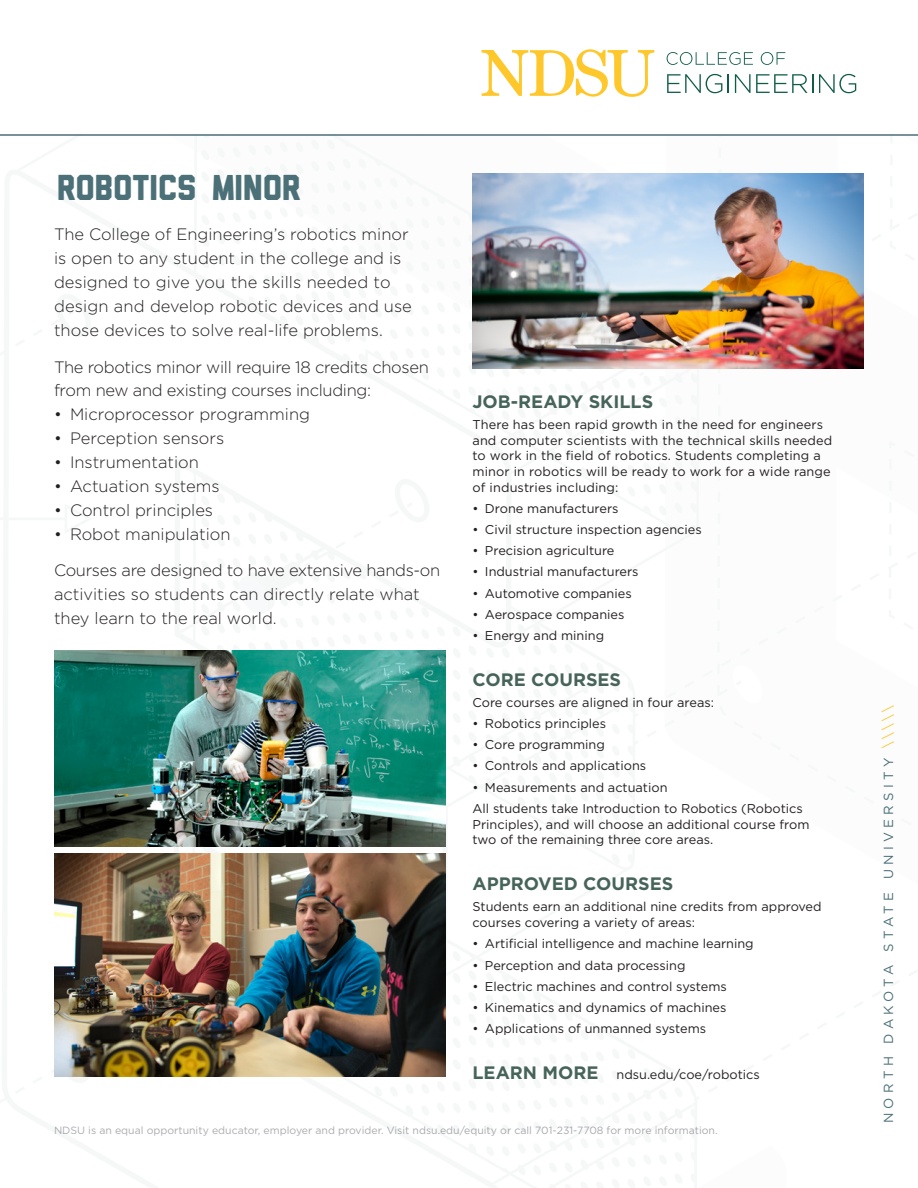
<style>
.page{position:relative;width:918px;height:1188px;background:#fff}
.page>*{position:absolute;margin:0;border:0;box-sizing:border-box;transform-origin:0 0}
.Headline{font:36px "Liberator";letter-spacing:-.035em;color:#4b7077}
.Subhead{font:700 18px "Gotham";color:#47645a}
.Intro_Text{font:300 16.5px/23.9px "Gotham";color:#231f20}
.Intro_Text-2{font:300 16.5px/23.9px "Gotham";letter-spacing:-.02em;color:#231f20}
.t1{font:13.2px "Gotham";letter-spacing:.33em;color:#4b7077}
.Body_Copy{font:12.75px/15.8px "Gotham";color:#231f20}
.Subhead-2{font:12.75px "Gotham";color:#231f20}
.t2{font:10.5px "Gotham";color:#a8a9ad}
.s1{font-weight:700;font-size:18px;color:#47645a}
</style>
<div class="page">
<svg style="left:687px;top:134px;width:231px;height:235px"></svg>
<svg style="left:358px;top:846px;width:33px;height:1px"></svg>
<svg style="left:576px;top:49px;width:32px;height:48px"></svg>
<svg style="left:481px;top:50px;width:47px;height:46px"></svg>
<svg style="left:530px;top:50px;width:44px;height:46px"></svg>
<svg style="left:608px;top:50px;width:46px;height:47px"></svg>
<svg style="left:667px;top:74px;width:34px;height:19px"></svg>
<svg style="left:706px;top:74px;width:16px;height:19px"></svg>
<svg style="left:728px;top:74px;width:1px;height:19px"></svg>
<svg style="left:735px;top:74px;width:78px;height:19px"></svg>
<svg style="left:819px;top:74px;width:37px;height:19px"></svg>
<svg style="left:667px;top:52px;width:25px;height:13px"></svg>
<svg style="left:696px;top:52px;width:57px;height:13px"></svg>
<svg style="left:761px;top:52px;width:24px;height:13px"></svg>
<img style="left:472px;top:173px;width:392px;height:195px">
<img style="left:54px;top:853px;width:392px;height:224px">
<img style="left:54px;top:651px;width:391px;height:195px">
<p class="Headline" style="left:54px;top:175px;width:247px">ROBOTICS MINOR</p>
<p class="Intro_Text" style="left:54px;top:222px;width:359px">The College of Engineering’s robotics minor is open to any student in the college and is designed to give you the skills needed to design and develop robotic devices and use those devices to solve real-life problems.</p>
<p class="Intro_Text-2" style="left:54px;top:355px;width:376px">The robotics minor will require 18 credits chosen from new and existing courses including:</p>
<p class="Intro_Text" style="left:54px;top:402px;width:258px">• Microprocessor programming</p>
<p class="Intro_Text" style="left:54px;top:426px;width:172px">• Perception sensors</p>
<p class="Intro_Text" style="left:54px;top:450px;width:146px">• Instrumentation</p>
<p class="Intro_Text" style="left:54px;top:474px;width:167px">• Actuation systems</p>
<p class="Intro_Text" style="left:54px;top:498px;width:161px">• Control principles</p>
<p class="Intro_Text" style="left:54px;top:522px;width:178px">• Robot manipulation</p>
<p class="Intro_Text" style="left:54px;top:558px;width:388px">Courses are designed to have extensive hands-on activities so students can directly relate what they learn to the real world.</p>
<p class="Subhead" style="left:472px;top:391px;width:182px">JOB-READY SKILLS</p>
<p class="Body_Copy" style="left:472px;top:416px;width:361px">There has been rapid growth in the need for engineers and computer scientists with the technical skills needed to work in the field of robotics. Students completing a minor in robotics will be ready to work for a wide range of industries including:</p>
<p class="Body_Copy" style="left:472px;top:500px;width:148px">• Drone manufacturers</p>
<p class="Body_Copy" style="left:472px;top:521px;width:231px">• Civil structure inspection agencies</p>
<p class="Body_Copy" style="left:472px;top:543px;width:143px">• Precision agriculture</p>
<p class="Body_Copy" style="left:472px;top:564px;width:168px">• Industrial manufacturers</p>
<p class="Body_Copy" style="left:472px;top:585px;width:161px">• Automotive companies</p>
<p class="Body_Copy" style="left:472px;top:606px;width:153px">• Aerospace companies</p>
<p class="Body_Copy" style="left:472px;top:627px;width:133px">• Energy and mining</p>
<p class="Subhead" style="left:472px;top:669px;width:150px">CORE COURSES</p>
<p class="Body_Copy" style="left:472px;top:694px;width:243px">Core courses are aligned in four areas:</p>
<p class="Body_Copy" style="left:472px;top:716px;width:135px">• Robotics principles</p>
<p class="Body_Copy" style="left:472px;top:737px;width:134px">• Core programming</p>
<p class="Body_Copy" style="left:472px;top:758px;width:175px">• Controls and applications</p>
<p class="Body_Copy" style="left:472px;top:779px;width:197px">• Measurements and actuation</p>
<p class="Body_Copy" style="left:472px;top:800px;width:339px">All students take Introduction to Robotics (Robotics<br>Principles), and will choose an additional course from two of the remaining three core areas.</p>
<p class="Subhead" style="left:472px;top:874px;width:202px">APPROVED COURSES</p>
<p class="Body_Copy" style="left:472px;top:899px;width:351px">Students earn an additional nine credits from approved courses covering a variety of areas:</p>
<p class="Body_Copy" style="left:472px;top:936px;width:283px">• Artificial intelligence and machine learning</p>
<p class="Body_Copy" style="left:472px;top:957px;width:215px">• Perception and data processing</p>
<p class="Body_Copy" style="left:472px;top:978px;width:256px">• Electric machines and control systems</p>
<p class="Body_Copy" style="left:472px;top:999px;width:255px">• Kinematics and dynamics of machines</p>
<p class="Body_Copy" style="left:472px;top:1020px;width:235px">• Applications of unmanned systems</p>
<p class="Subhead-2" style="left:472px;top:1067px;width:289px"><span class="s1">LEARN MORE</span> ndsu.edu/coe/robotics</p>
<p class="t2" style="left:54px;top:1124px;width:665px">NDSU is an equal opportunity educator, employer and provider. Visit ndsu.edu/equity or call 701-231-7708 for more information.</p>
<p class="t1" style="left:881px;top:1123px;width:367px;rotate:-90deg">NORTH DAKOTA STATE UNIVERSITY</p>
</div>
